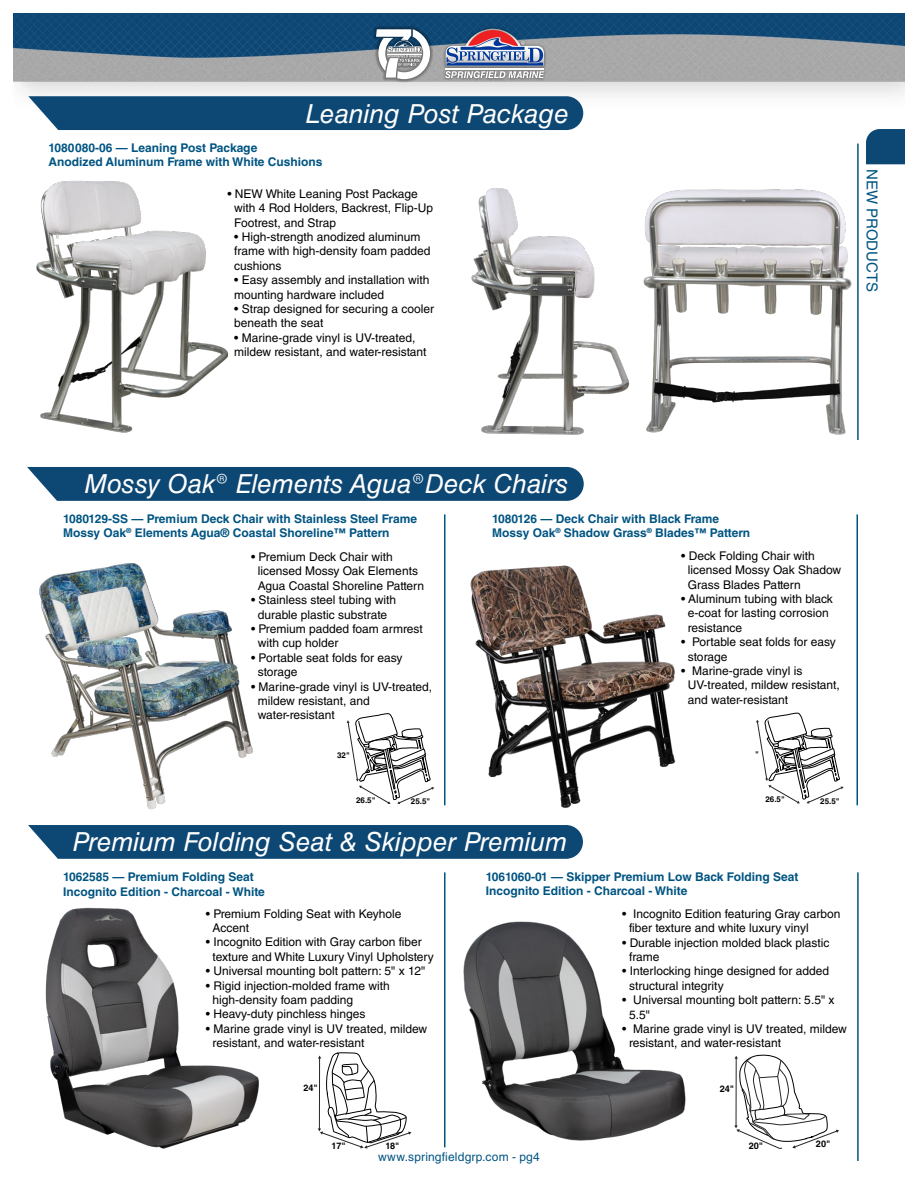
<style>
.page{position:relative;width:918px;height:1188px;background:#fff}
.page>*{position:absolute;margin:0;border:0;box-sizing:border-box;transform-origin:0 0}
.t1{font:italic 26.25px "Helvetica LT Std";color:#fff}
.t2{font:15px "Helvetica LT Std";color:#005482}
.t3{font:12px/14.4px "Helvetica LT Std";color:#000}
.t4{font:700 12px/14.4px "Helvetica LT Std";color:#005482}
.t5{font:12px "Helvetica LT Std";letter-spacing:.015em;color:#005482}
.t6{font:700 9.15px "Helvetica LT Std";color:#000}
.t7{font:700 9px "Helvetica LT Std";color:#000}
.t8{font:700 7.95px "Helvetica LT Std";color:#000}
.s1{font-family:"Helvetica"}
</style>
<div class="page">
<img style="left:14px;top:14px;width:890px;height:102px">
<svg style="left:318px;top:1053px;width:93px;height:96px"></svg>
<svg style="left:347px;top:713px;width:87px;height:91px"></svg>
<svg style="left:756px;top:713px;width:88px;height:90px"></svg>
<img style="left:45px;top:907px;width:214px;height:242px">
<img style="left:36px;top:180px;width:193px;height:253px">
<img style="left:470px;top:565px;width:206px;height:243px">
<img style="left:39px;top:563px;width:215px;height:247px">
<img style="left:463px;top:921px;width:223px;height:220px">
<img style="left:471px;top:188px;width:159px;height:247px">
<img style="left:643px;top:189px;width:209px;height:246px">
<div style="left:442px;top:26px;width:105px;height:55px;background:#000;opacity:.5"></div>
<svg style="left:445px;top:29px;width:99px;height:49px;background:#8589a4"></svg>
<div style="left:373px;top:26px;width:61px;height:57px;background:#000;opacity:.75"></div>
<svg style="left:376px;top:29px;width:54px;height:50px"></svg>
<hr style="left:387px;top:54px;width:34px;height:1px;background:#fff">
<hr style="left:444px;top:514px;width:2px;height:291px;background:#005482">
<hr style="left:444px;top:872px;width:2px;height:275px;background:#005482">
<hr style="left:856px;top:514px;width:2px;height:291px;background:#005482">
<hr style="left:857px;top:872px;width:2px;height:289px;background:#005482">
<hr style="left:857px;top:144px;width:2px;height:296px;background:#005482">
<div style="left:27px;top:467px;width:557px;height:34px;background:#0d4774"></div>
<div style="left:28px;top:96px;width:555px;height:34px;background:#0d4774"></div>
<div style="left:28px;top:825px;width:555px;height:34px;background:#0d4774"></div>
<svg style="left:866px;top:129px;width:38px;height:35px"></svg>
<svg style="left:734px;top:1055px;width:105px;height:94px"></svg>
<h1 class="t1" style="left:305px;top:99px;width:265px">Leaning Post Package</h1>
<p class="t4" style="left:49px;top:140px;width:276px">1080080-06 — Leaning Post Package<br>Anodized Aluminum Frame with White Cushions</p>
<p class="t3" style="left:234px;top:186px;width:200px;text-indent:-7px">• NEW White Leaning Post Package with 4 Rod Holders, Backrest, Flip-Up<br>Footrest, and Strap</p>
<p class="t3" style="left:234px;top:229px;width:198px">• High-strength anodized aluminum frame with high-density foam padded cushions</p>
<p class="t3" style="left:234px;top:273px;width:197px">• Easy assembly and installation with mounting hardware included</p>
<p class="t3" style="left:234px;top:301px;width:201px">• Strap designed for securing a cooler beneath the seat</p>
<p class="t3" style="left:234px;top:330px;width:194px">• Marine-grade vinyl is UV-treated, mildew resistant, and water-resistant</p>
<p class="t2" style="left:881px;top:169px;width:125px;rotate:90deg">NEW PRODUCTS</p>
<h1 class="t1" style="left:84px;top:468px;width:486px">Mossy Oak® Elements Agua®Deck Chairs</h1>
<p class="t4" style="left:63px;top:511px;width:355px">1080129-SS — Premium Deck Chair with Stainless Steel Frame<br>Mossy Oak<sup>®</sup> Elements Agua® Coastal Shoreline™ Pattern</p>
<p class="t3" style="left:258px;top:549px;width:168px;text-indent:-7px">• Premium Deck Chair with licensed Mossy Oak Elements<br>Agua Coastal Shoreline Pattern</p>
<p class="t3" style="left:251px;top:593px;width:147px;text-align:center">• Stainless steel tubing with durable plastic substrate</p>
<p class="t3" style="left:258px;top:621px;width:166px;text-indent:-7px">• Premium padded foam armrest with cup holder</p>
<p class="t3" style="left:258px;top:650px;width:146px;text-indent:-7px">• Portable seat folds for easy storage</p>
<p class="t3" style="left:258px;top:679px;width:176px;text-indent:-7px">• Marine-grade vinyl is UV-treated, mildew resistant, and water-resistant</p>
<p class="t8" style="left:337px;top:750px;width:14px">32"</p>
<p class="t4" style="left:492px;top:511px;width:259px">1080126 — Deck Chair with Black Frame<br>Mossy Oak<sup>®</sup> Shadow Grass<sup>®</sup> Blades™ Pattern</p>
<p class="t3" style="left:688px;top:548px;width:155px;text-indent:-7px">• Deck Folding Chair with licensed Mossy Oak Shadow<br>Grass Blades Pattern</p>
<p class="t3" style="left:688px;top:592px;width:146px;text-indent:-7px">• Aluminum tubing with black e-coat for lasting corrosion resistance</p>
<p class="t3" style="left:688px;top:635px;width:150px;text-indent:-7px">• Portable seat folds for easy storage</p>
<p class="t3" style="left:688px;top:664px;width:154px;text-indent:-7px">• Marine-grade vinyl is<br>UV-treated, mildew resistant, and water-resistant</p>
<p class="t8" style="left:765px;top:795px;width:21px">26.5"</p>
<p class="t8" style="left:356px;top:795px;width:21px">26.5"</p>
<p class="t8" style="left:820px;top:796px;width:21px">25.5"</p>
<p class="t8" style="left:411px;top:797px;width:21px">25.5"</p>
<h1 class="t1" style="left:72px;top:826px;width:496px">Premium Folding Seat &amp; Skipper Premium</h1>
<p class="t4" style="left:63px;top:870px;width:203px">1062585 — Premium Folding Seat<br>Incognito Edition - Charcoal - White</p>
<p class="t4" style="left:486px;top:869px;width:314px">1061060-01 — Skipper Premium Low Back Folding Seat<br>Incognito Edition - Charcoal - White</p>
<p class="t3" style="left:213px;top:906px;width:190px;text-indent:-7px">• Premium Folding Seat with Keyhole<br>Accent</p>
<p class="t3" style="left:213px;top:935px;width:223px;text-indent:-7px">• Incognito Edition with Gray carbon fiber texture and White Luxury Vinyl Upholstery</p>
<p class="t3" style="left:206px;top:964px;width:221px">• Universal mounting bolt pattern: 5<span class="s1">"</span> x 12<span class="s1">"</span></p>
<p class="t3" style="left:213px;top:978px;width:179px;text-indent:-7px">• Rigid injection-molded frame with high-density foam padding</p>
<p class="t3" style="left:206px;top:1007px;width:161px">• Heavy-duty pinchless hinges</p>
<p class="t3" style="left:213px;top:1021px;width:216px;text-indent:-7px">• Marine grade vinyl is UV treated, mildew resistant, and water-resistant</p>
<p class="t3" style="left:629px;top:906px;width:213px;text-indent:-7px">• Incognito Edition featuring Gray carbon fiber texture and white luxury vinyl</p>
<p class="t3" style="left:629px;top:935px;width:202px;text-indent:-7px">• Durable injection molded black plastic frame</p>
<p class="t3" style="left:629px;top:964px;width:202px;text-indent:-7px">• Interlocking hinge designed for added structural integrity</p>
<p class="t3" style="left:629px;top:993px;width:207px;text-indent:-7px">• Universal mounting bolt pattern: 5.5<span class="s1">"</span> x<br>5.5<span class="s1">"</span></p>
<p class="t3" style="left:629px;top:1022px;width:219px;text-indent:-7px">• Marine grade vinyl is UV treated, mildew resistant, and water-resistant</p>
<p class="t7" style="left:303px;top:1083px;width:16px">24"</p>
<p class="t6" style="left:720px;top:1083px;width:16px">24"</p>
<p class="t7" style="left:332px;top:1141px;width:16px">17"</p>
<p class="t7" style="left:385px;top:1140px;width:16px">18"</p>
<p class="t6" style="left:749px;top:1140px;width:16px">20"</p>
<p class="t6" style="left:816px;top:1139px;width:16px">20"</p>
<p class="t5" style="left:378px;top:1150px;width:163px">www.springfieldgrp.com - pg4</p>
</div>
